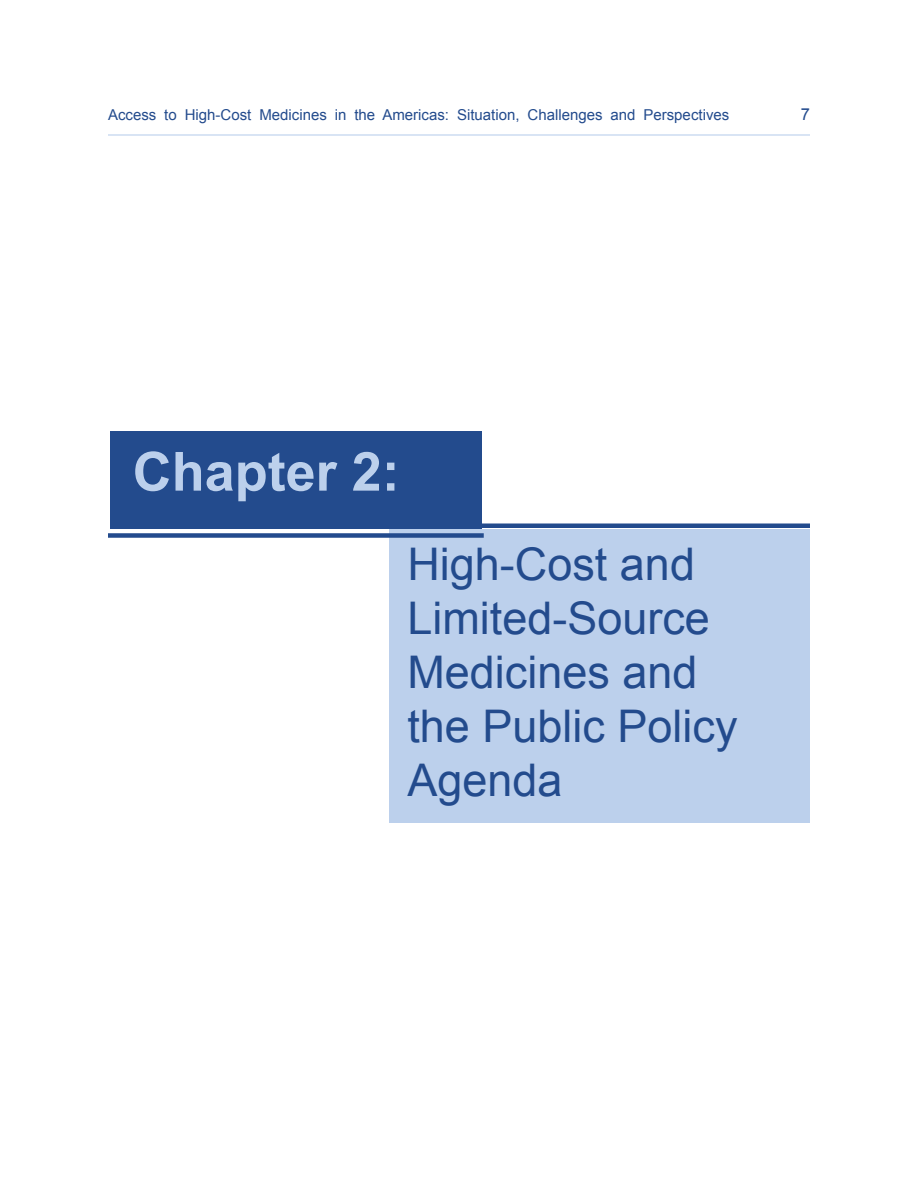
<style>
.page{position:relative;width:918px;height:1188px;background:#fff}
.page>*{position:absolute;margin:0;border:0;box-sizing:border-box;transform-origin:0 0}
.t1{font:700 54px "Arial";color:#bcd0ec}
.t2{font:45px/54px "Arial";color:#234b8d}
.t3{font:16.5px "Arial";color:#234b8d}
.t4{font:15px "Arial";color:#234b8d}
</style>
<div class="page">
<hr style="left:108px;top:134px;width:702px;height:2px;background:#bcd0ec">
<div style="left:110px;top:431px;width:372px;height:97px;background:#234b8d"></div>
<div style="left:434px;top:523px;width:376px;height:5px;background:#234b8d"></div>
<div style="left:389px;top:529px;width:421px;height:294px;background:#bcd0ec"></div>
<div style="left:108px;top:533px;width:376px;height:5px;background:#234b8d"></div>
<p class="t4" style="left:108px;top:105px;width:623px">Access to High-Cost Medicines in the Americas: Situation, Challenges and Perspectives</p>
<p class="t3" style="left:801px;top:103px;width:11px">7</p>
<p class="t1" style="left:133px;top:436px;width:269px">Chapter 2:</p>
<p class="t2" style="left:407px;top:537px;width:332px">High-Cost and<br>Limited-Source<br>Medicines and the Public Policy<br>Agenda</p>
</div>
